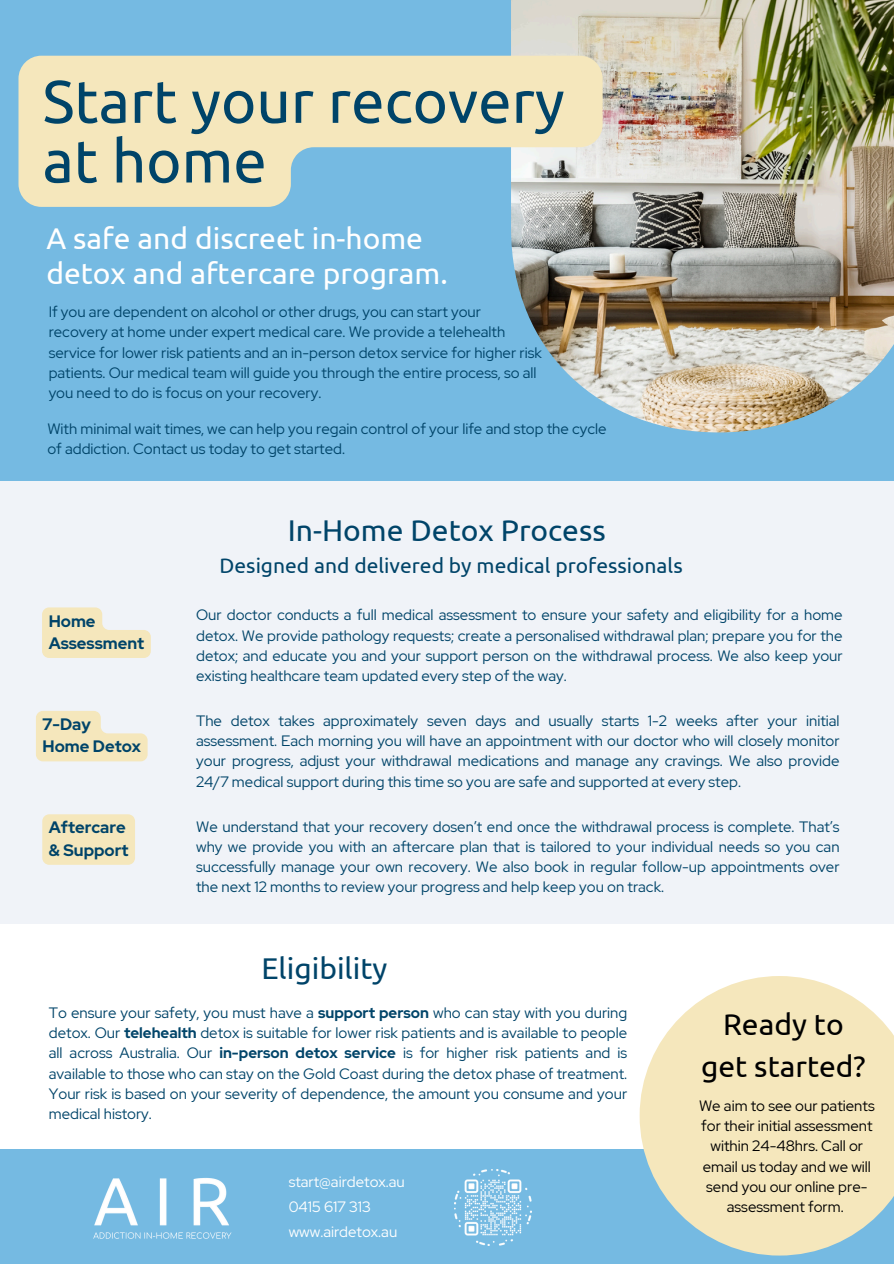
<style>
.page{position:relative;width:894px;height:1264px;background:#fff}
.page>*{position:absolute;margin:0;border:0;box-sizing:border-box;transform-origin:0 0}
.t1{font:60px/59.7px "Ubuntu";color:#004469}
.t2{font:30px/34.8px "Ubuntu";color:#fff}
.t3{font:30px "Ubuntu";color:#004469}
.t4{font:30px/41.7px "Ubuntu";color:#000;text-align:center}
.t5{font:21px "Ubuntu";color:#004469}
.t6{font:700 16.5px/22.5px "Red Hat Display";color:#004469}
.t7{font:15px/20.2px "Red Hat Display";color:#004469;text-align:justify}
.t8{font:15px/20.2px "Red Hat Display";color:#000;text-align:center}
.t9{font:15px "Red Hat Display";color:#fff}
.s1{font-weight:700}
</style>
<div class="page">
<div style="left:0;top:0;width:893px;height:1263px;background:#f0f3f8"></div>
<div style="left:0;top:0;width:893px;height:481px;background:#75bae2"></div>
<img style="left:511px;top:0;width:382px;height:432px">
<div style="left:0;top:924px;width:893px;height:321px;background:#fff"></div>
<div style="left:0;top:1149px;width:893px;height:114px;background:#75bae2"></div>
<svg style="left:639px;top:976px;width:254px;height:279px;fill:#f5e7bc"></svg>
<img style="left:93px;top:1177px;width:139px;height:62px">
<img style="left:454px;top:1169px;width:77px;height:76px">
<svg style="left:18px;top:56px;width:584px;height:151px;fill:#f5e7bc"></svg>
<svg style="left:42px;top:607px;width:109px;height:51px"></svg>
<svg style="left:36px;top:711px;width:111px;height:50px"></svg>
<div style="left:42px;top:814px;width:93px;height:50px;background:#f5e7bc"></div>
<h2 class="t1" style="left:42px;top:71px;width:523px">Start your recovery at home</h2>
<p class="t2" style="left:46px;top:220px;width:403px">A safe and discreet in-home detox and aftercare program.</p>
<h3 class="t7" style="left:49px;top:301px;width:434px">If you are dependent on alcohol or other drugs, you can start your</h3>
<h4 class="t7" style="left:49px;top:322px;width:458px">recovery at home under expert medical care. We provide a telehealth</h4>
<p class="t7" style="left:49px;top:342px;width:494px">service for lower risk patients and an in-person detox service for higher risk</p>
<h4 class="t7" style="left:49px;top:362px;width:489px">patients. Our medical team will guide you through the entire process, so all</h4>
<p class="t7" style="left:49px;top:382px;width:274px">you need to do is focus on your recovery.</p>
<p class="t7" style="left:47px;top:418px;width:560px">With minimal wait times, we can help you regain control of your life and stop the cycle</p>
<p class="t7" style="left:47px;top:439px;width:299px">of addiction. Contact us today to get started.</p>
<p class="t3" style="left:288px;top:513px;width:319px">In-Home Detox Process</p>
<p class="t6" style="left:49px;top:609px;width:97px">Home<br>Assessment</p>
<p class="t6" style="left:42px;top:712px;width:100px">7-Day<br>Home Detox</p>
<h2 class="t6" style="left:49px;top:816px;width:81px">Aftercare &amp; Support</h2>
<h2 class="t5" style="left:219px;top:553px;width:464px">Designed and delivered by medical professionals</h2>
<p class="t7" style="left:196px;top:605px;width:647px">Our doctor conducts a full medical assessment to ensure your safety and eligibility for a home detox. We provide pathology requests; create a personalised withdrawal plan; prepare you for the detox; and educate you and your support person on the withdrawal process. We also keep your existing healthcare team updated every step of the way.</p>
<p class="t7" style="left:196px;top:710px;width:644px">The detox takes approximately seven days and usually starts 1-2 weeks after your initial assessment. Each morning you will have an appointment with our doctor who will closely monitor your progress, adjust your withdrawal medications and manage any cravings. We also provide 24/7 medical support during this time so you are safe and supported at every step.</p>
<h1 class="t7" style="left:196px;top:816px;width:644px">We understand that your recovery dosen’t end once the withdrawal process is complete. That’s why we provide you with an aftercare plan that is tailored to your individual needs so you can successfully manage your own recovery. We also book in regular follow-up appointments over the next 12 months to review your progress and help keep you on track.</h1>
<p class="t3" style="left:261px;top:951px;width:127px">Eligibility</p>
<p class="t7" style="left:49px;top:1002px;width:579px">To ensure your safety, you must have a <span class="s1">support person</span> who can stay with you during detox. Our <span class="s1">telehealth</span> detox is suitable for lower risk patients and is available to people all across Australia. Our <span class="s1">in-person detox service</span> is for higher risk patients and is available to those who can stay on the Gold Coast during the detox phase of treatment.<br>Your risk is based on your severity of dependence, the amount you consume and your medical history.</p>
<p class="t9" style="left:288px;top:1171px;width:118px">start@airdetox.au</p>
<h2 class="t9" style="left:288px;top:1196px;width:84px">0415 617 313</h2>
<h4 class="t9" style="left:288px;top:1221px;width:110px">www.airdetox.au</h4>
<p class="t4" style="left:701px;top:1003px;width:166px">Ready to get started?</p>
<p class="t8" style="left:698px;top:1095px;width:177px">We aim to see our patients for their initial assessment within 24-48hrs. Call or email us today and we will send you our online pre&shy;assessment form.</p>
</div>
